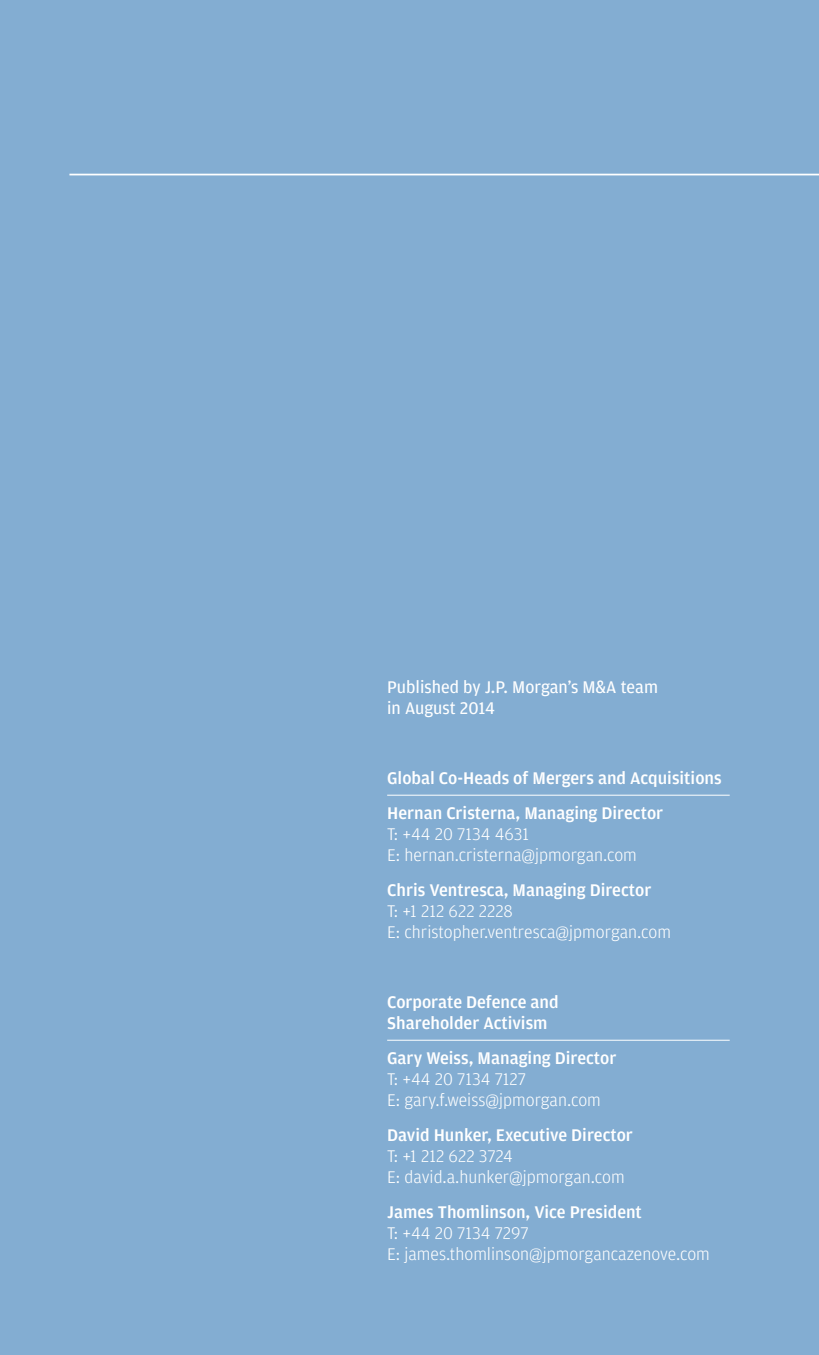
<style>
.page{position:relative;width:819px;height:1355px;background:#fff}
.page>*{position:absolute;margin:0;border:0;box-sizing:border-box;transform-origin:0 0}
.t1{font:300 17.85px/21px "Amplitude";color:#fff}
.t2{font:500 17.85px/35px "Amplitude";letter-spacing:-.005em;color:#fff}
.t3{font:17.85px/21px "Amplitude";color:#fff}
</style>
<div class="page">
<div style="left:0;top:0;width:819px;height:1354px;background:#83add2"></div>
<hr style="left:69px;top:174px;width:750px;height:1px;background:#fff">
<hr style="left:387px;top:794px;width:343px;height:1px;background:#fff">
<hr style="left:387px;top:1039px;width:343px;height:1px;background:#fff">
<p class="t3" style="left:387px;top:676px;width:272px">Published by J.P. Morgan’s M&amp;A team in August 2014</p>
<p class="t2" style="left:387px;top:760px;width:336px">Global Co-Heads of Mergers and Acquisitions<br>Hernan Cristerna, Managing Director</p>
<p class="t1" style="left:387px;top:823px;width:251px">T: +44 20 7134 4631<br>E: hernan.cristerna@jpmorgan.com</p>
<p class="t2" style="left:387px;top:872px;width:266px">Chris Ventresca, Managing Director</p>
<p class="t1" style="left:387px;top:900px;width:285px">T: +1 212 622 2228<br>E: christopher.ventresca@jpmorgan.com</p>
<p class="t2" style="left:387px;top:991px;width:173px;line-height:21px">Corporate Defence and<br>Shareholder Activism</p>
<p class="t2" style="left:387px;top:1040px;width:231px">Gary Weiss, Managing Director</p>
<p class="t1" style="left:387px;top:1068px;width:215px">T: +44 20 7134 7127<br>E: gary.f.weiss@jpmorgan.com</p>
<p class="t2" style="left:387px;top:1117px;width:247px">David Hunker, Executive Director</p>
<p class="t1" style="left:387px;top:1145px;width:239px">T: +1 212 622 3724<br>E: david.a.hunker@jpmorgan.com</p>
<p class="t2" style="left:387px;top:1194px;width:256px">James Thomlinson, Vice President</p>
<p class="t1" style="left:387px;top:1222px;width:324px">T: +44 20 7134 7297<br>E: james.thomlinson@jpmorgancazenove.com</p>
</div>
